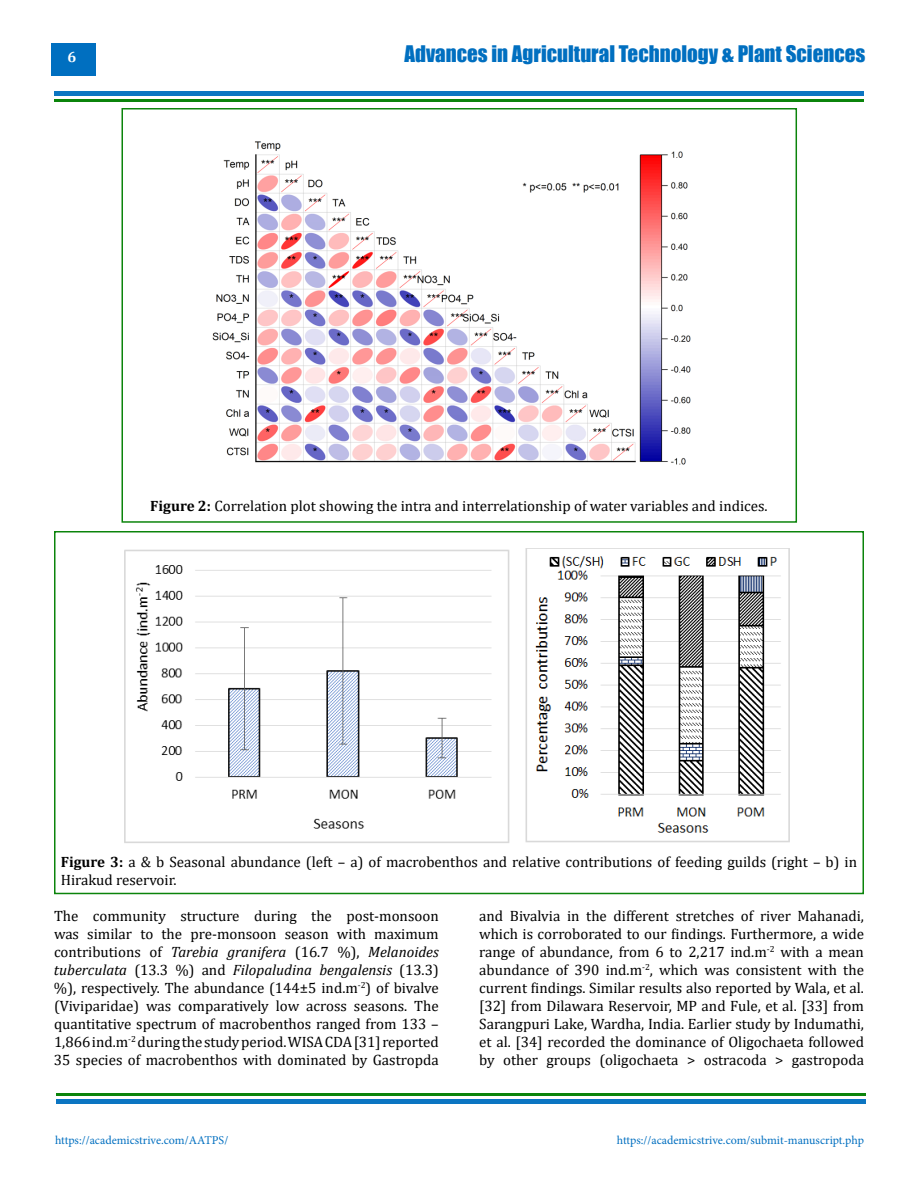
<style>
.page{position:relative;width:918px;height:1188px;background:#fff}
.page>*{position:absolute;margin:0;border:0;box-sizing:border-box;transform-origin:0 0}
.t1{font:21px "Impact";color:#006fc0}
.t2{font:15px/18px "Cambria";color:#000;text-align:justify}
.t3{font:700 15px "Cambria";color:#fff}
.t4{font:12px "Minion Pro";color:#006fc0}
.s1{font-weight:700}
.s2{font-style:italic}
</style>
<div class="page">
<div style="left:51px;top:43px;width:45px;height:33px;background:#006fc0"></div>
<div style="left:54px;top:91px;width:810px;height:5px;background:#0b75c2"></div>
<div style="left:56px;top:1099px;width:810px;height:5px;background:#0b75c2"></div>
<hr style="left:54px;top:99px;width:810px;height:3px;background:#007f01">
<hr style="left:56px;top:1094px;width:810px;height:2px;background:#007f01">
<img style="left:212px;top:141px;width:479px;height:324px">
<img style="left:124px;top:548px;width:666px;height:295px">
<div style="left:122px;top:108px;width:675px;height:415px;border:2px solid #007f01"></div>
<div style="left:54px;top:531px;width:810px;height:363px;border:2px solid #007f01"></div>
<p class="t3" style="left:68px;top:47px;width:10px">6</p>
<h1 class="t1" style="left:405px;top:37px;width:462px">Advances in Agricultural Technology &amp; Plant Sciences</h1>
<p class="t2" style="left:150px;top:497px;width:619px"><span class="s1">Figure 2:</span> Correlation plot showing the intra and interrelationship of water variables and indices.</p>
<p class="t2" style="left:61px;top:852px;width:798px"><span class="s1">Figure 3:</span> a &amp; b Seasonal abundance (left – a) of macrobenthos and relative contributions of feeding guilds (right – b) in<br>Hirakud reservoir.</p>
<p class="t2" style="left:54px;top:906px;width:386px">The community structure during the post-monsoon was similar to the pre-monsoon season with maximum contributions of <span class="s2">Tarebia granifera</span> (16.7 %), <span class="s2">Melanoides tuberculata</span> (13.3 %) and <span class="s2">Filopaludina bengalensis</span> (13.3) %), respectively. The abundance (144±5 ind.m<sup>-2</sup>) of bivalve (Viviparidae) was comparatively low across seasons. The quantitative spectrum of macrobenthos ranged from 133 – 1,866 ind.m<sup>-2</sup> during the study period. WISA CDA [31] reported 35 species of macrobenthos with dominated by Gastropda</p>
<p class="t2" style="left:479px;top:906px;width:386px">and Bivalvia in the different stretches of river Mahanadi, which is corroborated to our findings. Furthermore, a wide range of abundance, from 6 to 2,217 ind.m<sup>-2</sup> with a mean abundance of 390 ind.m<sup>-2</sup>, which was consistent with the current findings. Similar results also reported by Wala, et al. [32] from Dilawara Reservoir, MP and Fule, et al. [33] from Sarangpuri Lake, Wardha, India. Earlier study by Indumathi, et al. [34] recorded the dominance of Oligochaeta followed by other groups (oligochaeta &gt; ostracoda &gt; gastropoda</p>
<p class="t4" style="left:55px;top:1132px;width:175px">https://academicstrive.com/AATPS/</p>
<p class="t4" style="left:617px;top:1132px;width:249px">https://academicstrive.com/submit-manuscript.php</p>
</div>
